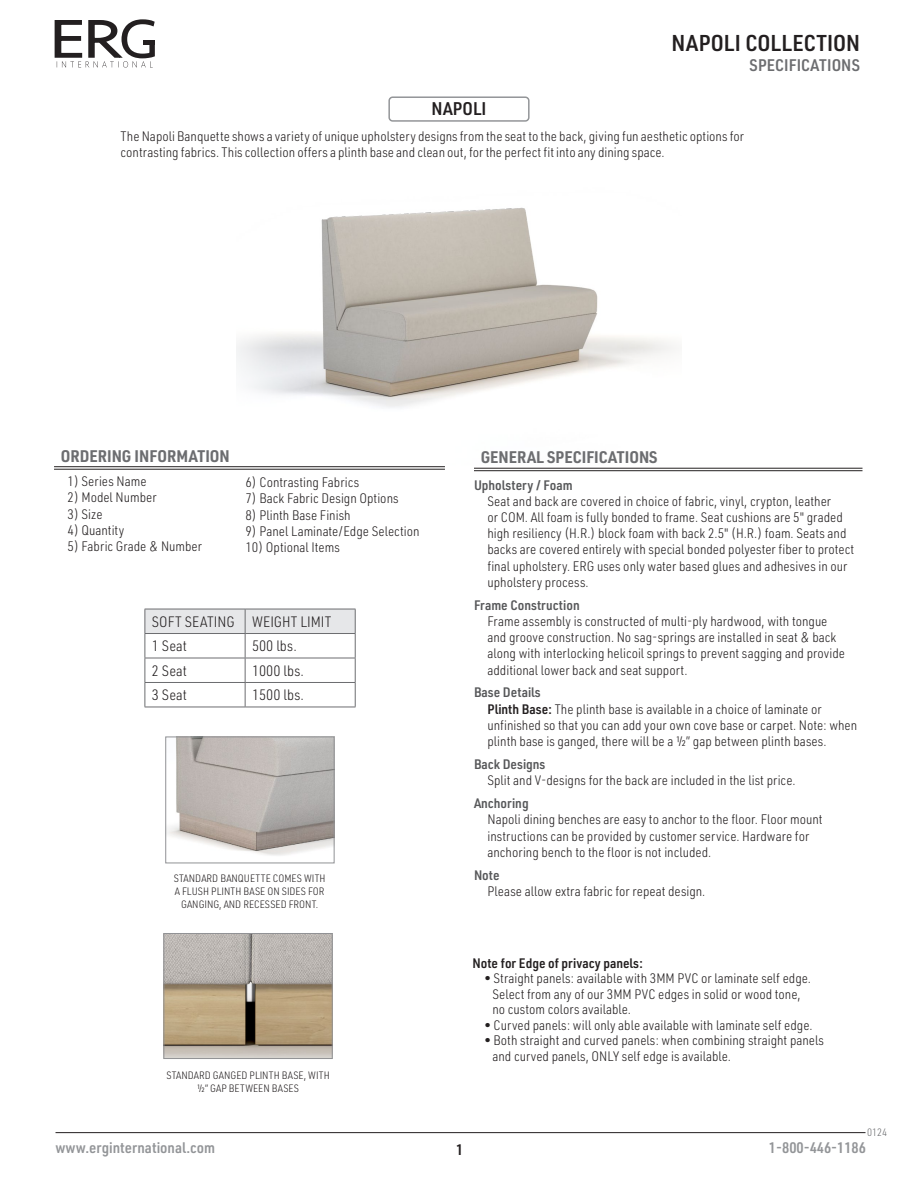
<style>
.page{position:relative;width:918px;height:1188px;background:#fff}
.page>*{position:absolute;margin:0;border:0;box-sizing:border-box;transform-origin:0 0}
.H_LT_PG_Header{font:600 22.5px "URWDIN Semi Cond";letter-spacing:.015em;color:#231f20}
.t1{font:600 18px "URWDIN Semi Cond";color:#231f20}
.NEW_Subhead_rule_below{font:700 16.5px "URWDIN Semi Cond";color:#6c6d70}
.H_LT_PG_Header-2{font:600 16.5px "URWDIN Semi Cond";letter-spacing:.01em;color:#6c6d70}
.t2{font:600 15px "URWDIN Semi Cond";color:#939598}
.t3{font:600 15px "URWDIN Semi Cond";color:#231f20}
.Price_Cols_ProdSpec{font:300 14.85px "URWDIN Semi Cond";color:#231f20}
.New_List_text{font:300 13.5px/16.2px "URWDIN Semi Cond";color:#231f20}
.New_Option_Bullets{font:300 13.5px "URWDIN Semi Cond";color:#231f20}
.New_Subhead_9pt_80{font:300 13.5px/16.2px "URWDIN Semi Cond";color:#231f20}
.New_Intro_text{font:300 13.5px/16.2px "URWDIN Semi Cond";color:#231f20}
.New_Subhead_9pt_80-2{font:600 13.5px "URWDIN Semi Cond";color:#57585a}
.New_Option_Bullets-2{font:600 13.5px "URWDIN Semi Cond";color:#231f20}
.New_List_text-2{font:600 13.5px "URWDIN Semi Cond";color:#57585a}
.NEW_Callout_7_point{font:300 10.5px/12.6px "URWDIN Semi Cond";color:#231f20;text-align:center}
.t4{font:300 10.5px "URWDIN Semi Cond";color:#6c6d70}
.s1{font-weight:600}
</style>
<div class="page">
<img style="left:167px;top:739px;width:166px;height:117px">
<div style="left:165px;top:737px;width:170px;height:126px;border:1px solid #919295"></div>
<img style="left:165px;top:935px;width:166px;height:122px">
<div style="left:163px;top:933px;width:170px;height:126px;border:1px solid #919295"></div>
<hr style="left:56px;top:1132px;width:810px;height:1px;background:#231f20">
<svg style="left:54px;top:19px;width:101px;height:48px"></svg>
<div style="left:144px;top:40px;width:11px;height:5px;background:#231f20"></div>
<img style="left:237px;top:207px;width:439px;height:201px">
<div style="left:388px;top:96px;width:142px;height:26px;border:2px solid #939598;border-radius:4px"></div>
<svg style="left:145px;top:609px;width:211px;height:98px"></svg>
<hr style="left:145px;top:707px;width:100px;height:1px;background:#6c6d70">
<hr style="left:245px;top:707px;width:111px;height:1px;background:#6c6d70">
<hr style="left:474px;top:468px;width:388px;height:1px;background:#231f20">
<hr style="left:474px;top:470px;width:388px;height:1px;background:#231f20">
<hr style="left:54px;top:466px;width:391px;height:1px;background:#231f20">
<hr style="left:54px;top:469px;width:391px;height:1px;background:#231f20">
<p class="H_LT_PG_Header" style="left:672px;top:28px;width:190px">NAPOLI COLLECTION</p>
<p class="H_LT_PG_Header-2" style="left:750px;top:54px;width:112px">SPECIFICATIONS</p>
<p class="t1" style="left:432px;top:96px;width:56px">NAPOLI</p>
<p class="New_Intro_text" style="left:121px;top:128px;width:625px">The Napoli Banquette shows a variety of unique upholstery designs from the seat to the back, giving fun aesthetic options for contrasting fabrics. This collection offers a plinth base and clean out, for the perfect fit into any dining space.</p>
<p class="NEW_Subhead_rule_below" style="left:61px;top:445px;width:171px">ORDERING INFORMATION</p>
<p class="New_List_text" style="left:68px;top:473px;width:81px">1) Series Name</p>
<p class="New_List_text" style="left:68px;top:489px;width:91px">2) Model Number</p>
<p class="New_List_text" style="left:68px;top:505px;width:37px">3) Size</p>
<p class="New_List_text" style="left:68px;top:521px;width:58px">4) Quantity</p>
<p class="New_List_text" style="left:68px;top:538px;width:136px">5) Fabric Grade &amp; Number</p>
<p class="New_List_text" style="left:246px;top:474px;width:115px">6) Contrasting Fabrics</p>
<p class="New_List_text" style="left:246px;top:490px;width:155px">7) Back Fabric Design Options</p>
<p class="New_List_text" style="left:246px;top:506px;width:107px">8) Plinth Base Finish</p>
<p class="New_List_text" style="left:246px;top:523px;width:176px">9) Panel Laminate/Edge Selection</p>
<p class="New_List_text" style="left:246px;top:539px;width:96px">10) Optional Items</p>
<p class="Price_Cols_ProdSpec" style="left:152px;top:612px;width:84px">SOFT SEATING</p>
<p class="Price_Cols_ProdSpec" style="left:252px;top:612px;width:81px">WEIGHT LIMIT</p>
<p class="Price_Cols_ProdSpec" style="left:152px;top:636px;width:37px">1 Seat</p>
<p class="Price_Cols_ProdSpec" style="left:252px;top:636px;width:46px">500 lbs.</p>
<p class="Price_Cols_ProdSpec" style="left:152px;top:661px;width:37px">2 Seat</p>
<p class="Price_Cols_ProdSpec" style="left:252px;top:661px;width:53px">1000 lbs.</p>
<p class="Price_Cols_ProdSpec" style="left:152px;top:685px;width:37px">3 Seat</p>
<p class="Price_Cols_ProdSpec" style="left:252px;top:685px;width:53px">1500 lbs.</p>
<p class="NEW_Callout_7_point" style="left:174px;top:872px;width:153px">STANDARD BANQUETTE COMES WITH<br>A FLUSH PLINTH BASE ON SIDES FOR<br>GANGING, AND RECESSED FRONT.</p>
<p class="NEW_Callout_7_point" style="left:166px;top:1069px;width:165px">STANDARD GANGED PLINTH BASE, WITH ½” GAP BETWEEN BASES</p>
<p class="NEW_Subhead_rule_below" style="left:481px;top:446px;width:178px">GENERAL SPECIFICATIONS</p>
<p class="New_Subhead_9pt_80-2" style="left:474px;top:476px;width:100px">Upholstery / Foam</p>
<p class="New_List_text" style="left:488px;top:492px;width:368px">Seat and back are covered in choice of fabric, vinyl, crypton, leather<br>or COM. All foam is fully bonded to frame. Seat cushions are 5" graded high resiliency (H.R.) block foam with back 2.5" (H.R.) foam. Seats and backs are covered entirely with special bonded polyester fiber to protect final upholstery. ERG uses only water based glues and adhesives in our upholstery process.</p>
<p class="New_Subhead_9pt_80-2" style="left:474px;top:596px;width:107px">Frame Construction</p>
<p class="New_List_text" style="left:488px;top:613px;width:359px">Frame assembly is constructed of multi-ply hardwood, with tongue and groove construction. No sag-springs are installed in seat &amp; back along with interlocking helicoil springs to prevent sagging and provide additional lower back and seat support.</p>
<p class="New_Subhead_9pt_80-2" style="left:474px;top:684px;width:68px">Base Details</p>
<p class="New_Subhead_9pt_80" style="left:488px;top:700px;width:371px"><span class="s1">Plinth Base:</span> The plinth base is available in a choice of laminate or unfinished so that you can add your own cove base or carpet. Note: when plinth base is ganged, there will be a ½” gap between plinth bases.</p>
<p class="New_Subhead_9pt_80-2" style="left:474px;top:755px;width:73px">Back Designs</p>
<p class="New_Subhead_9pt_80" style="left:488px;top:772px;width:310px">Split and V-designs for the back are included in the list price.</p>
<p class="New_Subhead_9pt_80-2" style="left:474px;top:794px;width:56px">Anchoring</p>
<p class="New_List_text" style="left:488px;top:811px;width:337px">Napoli dining benches are easy to anchor to the floor. Floor mount instructions can be provided by customer service. Hardware for anchoring bench to the floor is not included.</p>
<p class="New_List_text-2" style="left:474px;top:866px;width:27px">Note</p>
<p class="New_List_text" style="left:488px;top:883px;width:219px">Please allow extra fabric for repeat design.</p>
<p class="New_Option_Bullets-2" style="left:472px;top:954px;width:172px">Note for Edge of privacy panels:</p>
<p class="New_Option_Bullets" style="left:484px;top:970px;width:328px">• Straight panels: available with 3MM PVC or laminate self edge.</p>
<p class="New_Option_Bullets" style="left:492px;top:985px;width:310px">Select from any of our 3MM PVC edges in solid or wood tone,</p>
<p class="New_Option_Bullets" style="left:492px;top:1001px;width:140px">no custom colors available.</p>
<p class="New_Option_Bullets" style="left:484px;top:1016px;width:330px">• Curved panels: will only able available with laminate self edge.</p>
<p class="New_Option_Bullets" style="left:484px;top:1032px;width:341px">• Both straight and curved panels: when combining straight panels</p>
<p class="New_Option_Bullets" style="left:492px;top:1047px;width:240px">and curved panels, ONLY self edge is available.</p>
<p class="t4" style="left:867px;top:1125px;width:22px">0124</p>
<p class="t2" style="left:56px;top:1138px;width:161px">www.erginternational.com</p>
<p class="t2" style="left:769px;top:1138px;width:99px">1-800-446-1186</p>
<p class="t3" style="left:456px;top:1139px;width:9px">1</p>
</div>
